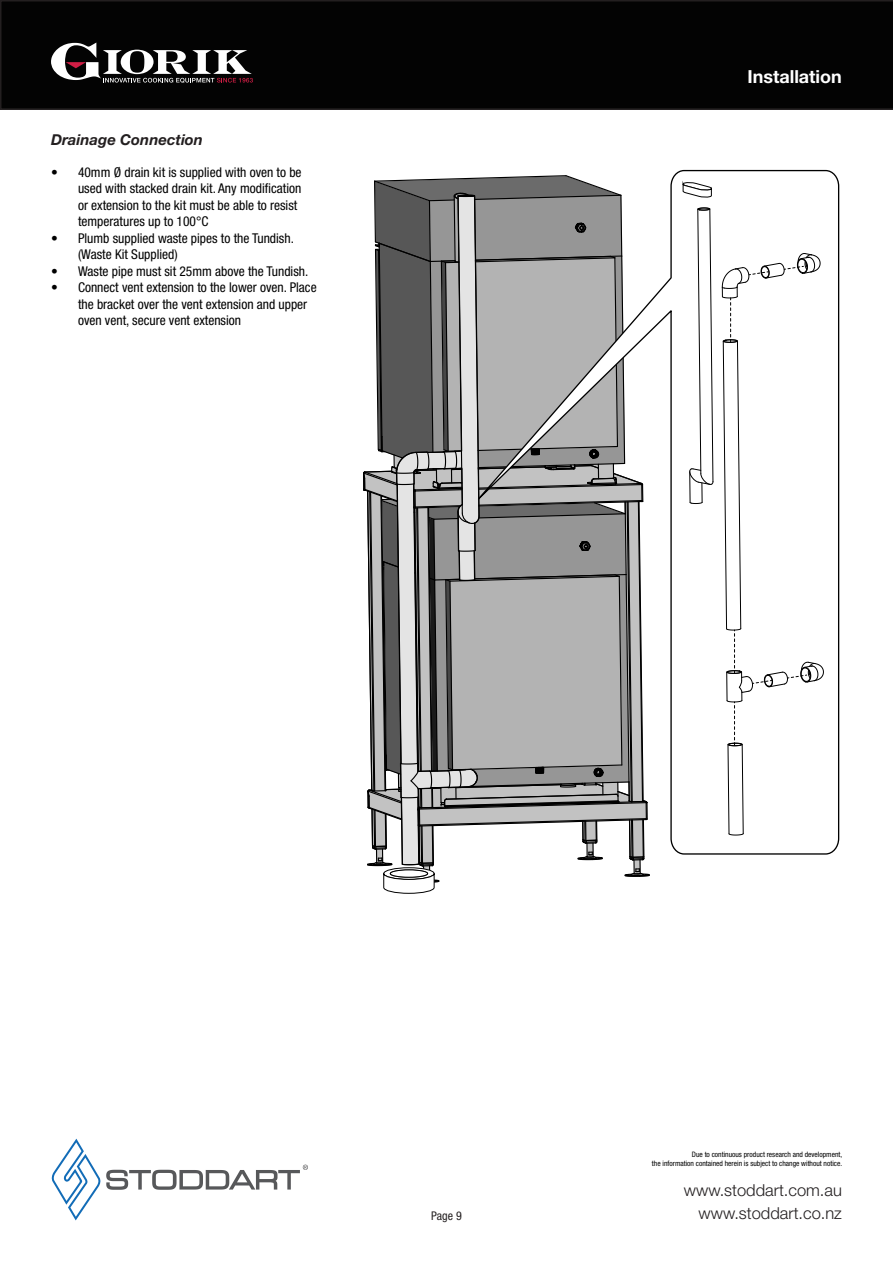
<style>
.page{position:relative;width:893px;height:1263px;background:#fff}
.page>*{position:absolute;margin:0;border:0;box-sizing:border-box;transform-origin:0 0}
.Header_non_content{font:700 18px "Helvetica Neue LT Pro";color:#fff}
.t1{font:300 16.5px/22.8px "Helvetica Neue LT Pro";color:#231f20;text-align:right}
.Sub_Header_Info_-_JM{font:italic 700 15px "Helvetica Neue LT Pro";color:#231f20}
.t2{font:condensed 13.5px/16.5px "Helvetica Neue LT Pro";color:#000}
.t3{font:condensed 12px "Helvetica Neue LT Pro";color:#231f20}
.t4{font:condensed 7.5px/9px "Helvetica Neue LT Pro";color:#000;text-align:right}
</style>
<div class="page">
<svg style="left:51px;top:1139px;width:257px;height:81px"></svg>
<div style="left:0;top:0;width:893px;height:110px;background:#030303"></div>
<svg style="left:51px;top:43px;width:202px;height:40px"></svg>
<svg style="left:650px;top:169px;width:190px;height:686px"></svg>
<svg style="left:721px;top:253px;width:103px;height:583px"></svg>
<svg style="left:689px;top:207px;width:25px;height:297px"></svg>
<svg style="left:682px;top:182px;width:30px;height:16px"></svg>
<svg style="left:363px;top:175px;width:287px;height:719px"></svg>
<p class="Sub_Header_Info_-_JM" style="left:51px;top:130px;width:153px">Drainage Connection</p>
<p class="t2" style="left:78px;top:164px;width:225px;text-indent:-27px">• 40mm Ø drain kit is supplied with oven to be used with stacked drain kit. Any modification or extension to the kit must be able to resist temperatures up to 100°C</p>
<p class="t2" style="left:78px;top:230px;width:217px;text-indent:-27px">• Plumb supplied waste pipes to the Tundish. (Waste Kit Supplied)</p>
<p class="t2" style="left:51px;top:263px;width:259px">• Waste pipe must sit 25mm above the Tundish.</p>
<p class="t2" style="left:78px;top:279px;width:240px;text-indent:-27px">• Connect vent extension to the lower oven. Place the bracket over the vent extension and upper oven vent, secure vent extension</p>
<p class="Header_non_content" style="left:747px;top:65px;width:96px">Installation</p>
<p class="t3" style="left:431px;top:1209px;width:32px">Page 9</p>
<p class="t4" style="left:652px;top:1150px;width:192px">Due to continuous product research and development,<br>the information contained herein is subject to change without notice.</p>
<p class="t1" style="left:684px;top:1178px;width:160px">www.stoddart.com.au www.stoddart.co.nz</p>
</div>
